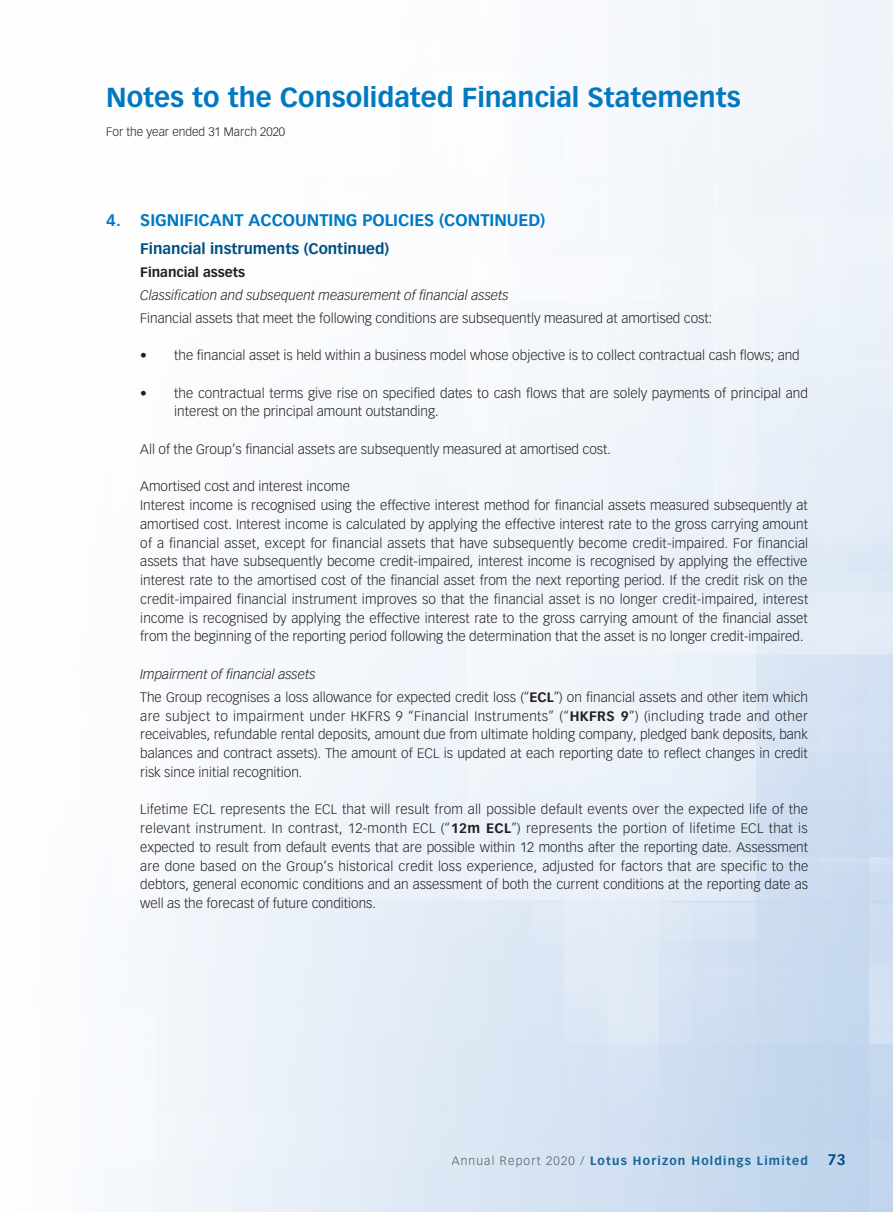
<style>
.page{position:relative;width:893px;height:1212px;background:#fff}
.page>*{position:absolute;margin:0;border:0;box-sizing:border-box;transform-origin:0 0}
.t1{font:700 27px "Vectora LT Std";color:#0079c2}
._01_H1{font:700 16.5px "Vectora LT Std";color:#0079c2}
._02_H2{font:700 15px "Vectora LT Std";color:#004f83}
._00_txt{font:300 13.5px/18.8px "Vectora LT Std";color:#231f20;text-align:justify}
._04_H4{font:italic 300 13.5px "Vectora LT Std";color:#231f20}
._03_H3{font:700 13.5px "Vectora LT Std";color:#231f20}
.t2{font:700 12px "Vectora LT Std";letter-spacing:.1em;color:#166597}
.t3{font:300 12px "Vectora LT Std";color:#231f20}
.s1{font-weight:700}
.s2{font-weight:300;color:#57585a}
</style>
<div class="page">
<h1 class="t1" style="left:106px;top:81px;width:636px">Notes to the Consolidated Financial Statements</h1>
<p class="t3" style="left:106px;top:125px;width:180px">For the year ended 31 March 2020</p>
<p class="_01_H1" style="left:106px;top:210px;width:441px">4. SIGNIFICANT ACCOUNTING POLICIES (CONTINUED)</p>
<p class="_02_H2" style="left:140px;top:239px;width:250px">Financial instruments (Continued)</p>
<p class="_03_H3" style="left:140px;top:264px;width:107px">Financial assets</p>
<p class="_04_H4" style="left:140px;top:287px;width:370px">Classification and subsequent measurement of financial assets</p>
<p class="_00_txt" style="left:140px;top:309px;width:573px">Financial assets that meet the following conditions are subsequently measured at amortised cost:</p>
<p class="_00_txt" style="left:140px;top:346px;width:661px">• the financial asset is held within a business model whose objective is to collect contractual cash flows; and</p>
<p class="_00_txt" style="left:174px;top:384px;width:635px;text-indent:-34px">• the contractual terms give rise on specified dates to cash flows that are solely payments of principal and interest on the principal amount outstanding.</p>
<p class="_00_txt" style="left:140px;top:440px;width:472px">All of the Group’s financial assets are subsequently measured at amortised cost.</p>
<p class="_00_txt" style="left:140px;top:477px;width:211px">Amortised cost and interest income</p>
<p class="_00_txt" style="left:140px;top:496px;width:669px">Interest income is recognised using the effective interest method for financial assets measured subsequently at amortised cost. Interest income is calculated by applying the effective interest rate to the gross carrying amount of a financial asset, except for financial assets that have subsequently become credit-impaired. For financial assets that have subsequently become credit-impaired, interest income is recognised by applying the effective interest rate to the amortised cost of the financial asset from the next reporting period. If the credit risk on the credit-impaired financial instrument improves so that the financial asset is no longer credit-impaired, interest income is recognised by applying the effective interest rate to the gross carrying amount of the financial asset from the beginning of the reporting period following the determination that the asset is no longer credit-impaired.</p>
<p class="_04_H4" style="left:140px;top:666px;width:177px">Impairment of financial assets</p>
<p class="_00_txt" style="left:140px;top:688px;width:669px">The Group recognises a loss allowance for expected credit loss (“<span class="s1">ECL</span>”) on financial assets and other item which are subject to impairment under HKFRS 9 “Financial Instruments” (“<span class="s1">HKFRS 9</span>”) (including trade and other receivables, refundable rental deposits, amount due from ultimate holding company, pledged bank deposits, bank balances and contract assets). The amount of ECL is updated at each reporting date to reflect changes in credit risk since initial recognition.</p>
<p class="_00_txt" style="left:140px;top:800px;width:669px">Lifetime ECL represents the ECL that will result from all possible default events over the expected life of the relevant instrument. In contrast, 12-month ECL (“<span class="s1">12m ECL</span>”) represents the portion of lifetime ECL that is expected to result from default events that are possible within 12 months after the reporting date. Assessment are done based on the Group’s historical credit loss experience, adjusted for factors that are specific to the debtors, general economic conditions and an assessment of both the current conditions at the reporting date as well as the forecast of future conditions.</p>
<p class="t2" style="left:452px;top:1153px;width:358px"><span class="s2">Annual Report 2020 /</span> Lotus Horizon Holdings Limited</p>
<p class="_02_H2" style="left:828px;top:1150px;width:19px">73</p>
</div>
